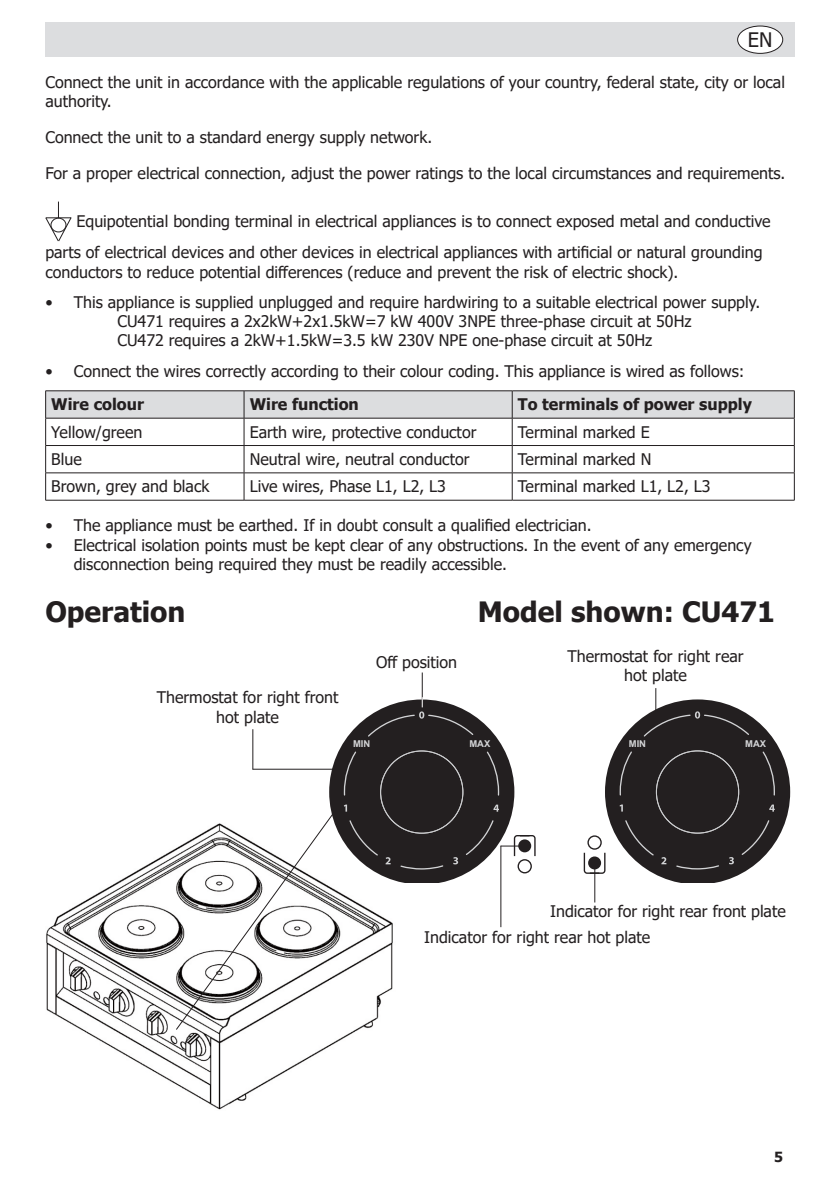
<style>
.page{position:relative;width:840px;height:1191px;background:#fff}
.page>*{position:absolute;margin:0;border:0;box-sizing:border-box;transform-origin:0 0}
.t1{font:700 28px "Tahoma";color:#231f20}
.t2{font:20px "Tahoma";color:#231f20}
.t3{font:16px/19.2px "Tahoma";color:#231f20}
.t4{font:700 16px "Tahoma";color:#231f20}
.t5{font:700 14px "Tahoma";color:#231f20}
.t6{font:700 9.4px "Arial";color:#d3d4d6}
</style>
<div class="page">
<svg style="left:45px;top:202px;width:27px;height:40px"></svg>
<div style="left:50px;top:218px;width:16px;height:14px;border:1px solid #231f20;border-radius:50%"></div>
<hr style="left:45px;top:390px;width:199px;height:1px;background:#231f20">
<hr style="left:244px;top:390px;width:268px;height:1px;background:#231f20">
<hr style="left:512px;top:390px;width:282px;height:1px;background:#231f20">
<svg style="left:45px;top:391px;width:749px;height:109px"></svg>
<hr style="left:45px;top:500px;width:199px;height:1px;background:#231f20">
<hr style="left:244px;top:500px;width:268px;height:1px;background:#231f20">
<hr style="left:512px;top:500px;width:282px;height:1px;background:#231f20">
<img style="left:46px;top:849px;width:310px;height:261px">
<div style="left:45px;top:23px;width:749px;height:34px;background:#dcdddf"></div>
<div style="left:737px;top:26px;width:45px;height:27px;background:#fff;border-radius:50%"></div>
<div style="left:736px;top:26px;width:46px;height:28px;border:1px solid #231f20;border-radius:50%"></div>
<svg style="left:583px;top:699px;width:206px;height:184px"></svg>
<hr style="left:711px;top:790px;width:1px;height:34px;background:#231f20">
<hr style="left:594px;top:868px;width:1px;height:34px;background:#231f20">
<hr style="left:655px;top:688px;width:1px;height:34px;background:#231f20">
<hr style="left:421px;top:672px;width:1px;height:31px;background:#231f20">
<svg style="left:175px;top:697px;width:361px;height:334px"></svg>
<p class="t2" style="left:747px;top:32px;width:26px">EN</p>
<p class="t3" style="left:45px;top:73px;width:740px">Connect the unit in accordance with the applicable regulations of your country, federal state, city or local authority.</p>
<p class="t3" style="left:45px;top:129px;width:388px">Connect the unit to a standard energy supply network.</p>
<p class="t3" style="left:45px;top:165px;width:741px">For a proper electrical connection, adjust the power ratings to the local circumstances and requirements.</p>
<p class="t3" style="left:45px;top:207px;width:726px;line-height:31px;text-indent:31px">Equipotential bonding terminal in electrical appliances is to connect exposed metal and conductive parts of electrical devices and other devices in electrical appliances with artificial or natural grounding</p>
<p class="t3" style="left:45px;top:263px;width:634px">conductors to reduce potential differences (reduce and prevent the risk of electric shock).</p>
<p class="t3" style="left:117px;top:294px;width:644px;text-indent:-72px">• This appliance is supplied unplugged and require hardwiring to a suitable electrical power supply.<br>CU471 requires a 2x2kW+2x1.5kW=7 kW 400V 3NPE three-phase circuit at 50Hz<br>CU472 requires a 2kW+1.5kW=3.5 kW 230V NPE one-phase circuit at 50Hz</p>
<p class="t3" style="left:45px;top:363px;width:700px">• Connect the wires correctly according to their colour coding. This appliance is wired as follows:</p>
<p class="t4" style="left:51px;top:398px;width:94px">Wire colour</p>
<p class="t4" style="left:249px;top:398px;width:111px">Wire function</p>
<p class="t4" style="left:517px;top:398px;width:235px">To terminals of power supply</p>
<p class="t3" style="left:51px;top:423px;width:93px">Yellow/green</p>
<p class="t3" style="left:249px;top:423px;width:228px">Earth wire, protective conductor</p>
<p class="t3" style="left:517px;top:423px;width:133px">Terminal marked E</p>
<p class="t3" style="left:51px;top:451px;width:32px">Blue</p>
<p class="t3" style="left:249px;top:451px;width:221px">Neutral wire, neutral conductor</p>
<p class="t3" style="left:517px;top:451px;width:135px">Terminal marked N</p>
<p class="t3" style="left:51px;top:478px;width:159px">Brown, grey and black</p>
<p class="t3" style="left:249px;top:478px;width:198px">Live wires, Phase L1, L2, L3</p>
<p class="t3" style="left:517px;top:478px;width:194px">Terminal marked L1, L2, L3</p>
<p class="t3" style="left:45px;top:517px;width:547px">• The appliance must be earthed. If in doubt consult a qualified electrician.</p>
<p class="t3" style="left:74px;top:536px;width:679px;text-indent:-28px">• Electrical isolation points must be kept clear of any obstructions. In the event of any emergency disconnection being required they must be readily accessible.</p>
<h1 class="t1" style="left:45px;top:600px;width:142px">Operation</h1>
<h1 class="t1" style="left:477px;top:600px;width:298px">Model shown: CU471</h1>
<p class="t3" style="left:567px;top:648px;width:177px;text-align:center">Thermostat for right rear hot plate</p>
<p class="t3" style="left:376px;top:653px;width:83px">Off position</p>
<p class="t3" style="left:157px;top:689px;width:183px;text-align:center">Thermostat for right front hot plate</p>
<p class="t6" style="left:353px;top:740px;width:19px">MIN</p>
<p class="t6" style="left:469px;top:740px;width:22px">MAX</p>
<p class="t6" style="left:628px;top:740px;width:19px">MIN</p>
<p class="t6" style="left:744px;top:740px;width:22px">MAX</p>
<p class="t3" style="left:424px;top:899px;width:363px;line-height:25.8px;text-indent:126px">Indicator for right rear front plate<br>Indicator for right rear hot plate</p>
<p class="t5" style="left:773px;top:1151px;width:10px">5</p>
</div>
